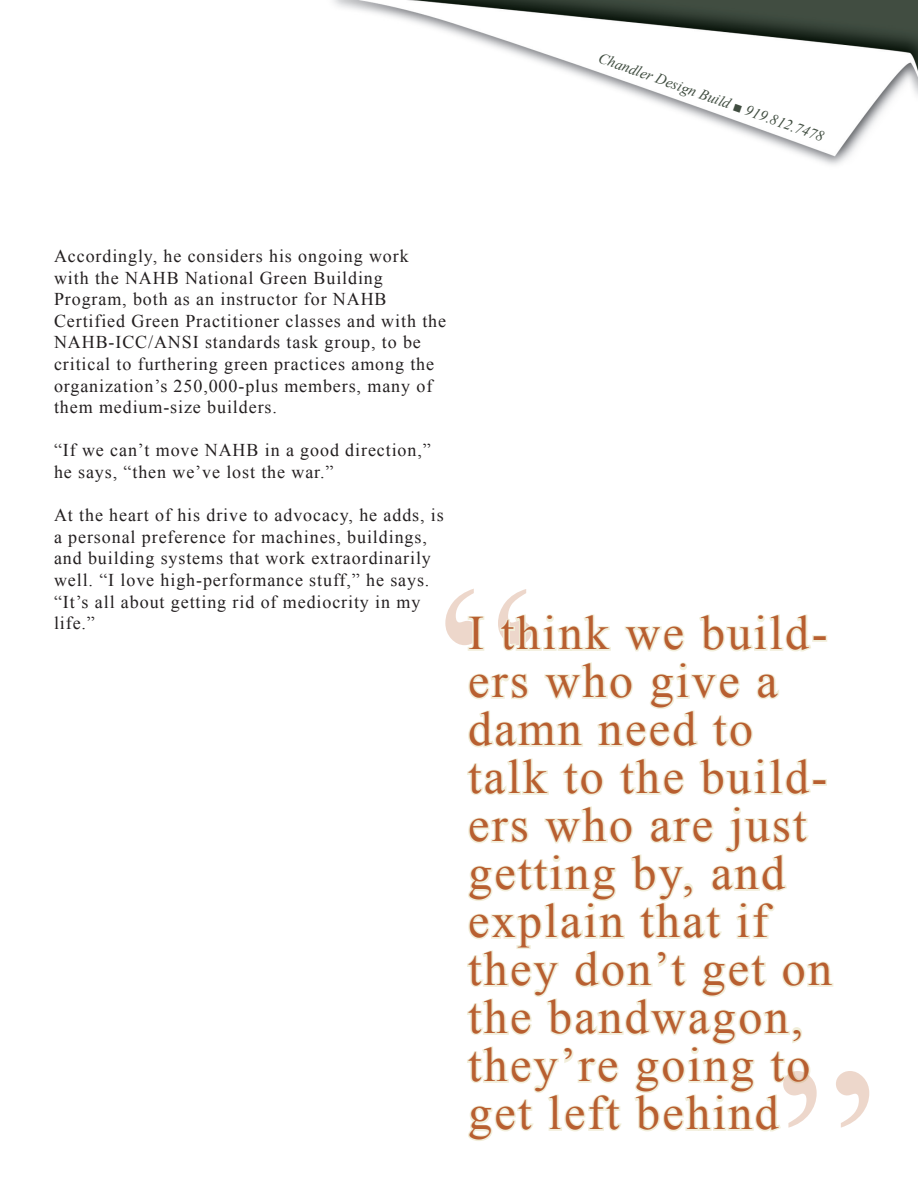
<style>
.page{position:relative;width:918px;height:1188px;background:#fff}
.page>*{position:absolute;margin:0;border:0;box-sizing:border-box;transform-origin:0 0}
.t1{font:225px "Times New Roman";color:#b85f30}
.t2{font:48px/48px "Times New Roman";letter-spacing:.05em;color:#b85f30}
.t3{font:18px/21.6px "Times New Roman";letter-spacing:.05em;color:#231f20}
.t4{font:italic 15px "Times New Roman";color:#404d40}
</style>
<div class="page">
<img style="left:333px;top:0;width:585px;height:165px">
<svg style="left:467px;top:616px;width:18px;height:35px"></svg>
<svg style="left:500px;top:614px;width:111px;height:37px"></svg>
<svg style="left:624px;top:625px;width:61px;height:27px"></svg>
<svg style="left:699px;top:614px;width:112px;height:38px"></svg>
<div style="left:812px;top:635px;width:15px;height:7px;border:3px solid #f1eeda"></div>
<svg style="left:468px;top:662px;width:311px;height:86px"></svg>
<svg style="left:467px;top:758px;width:82px;height:37px"></svg>
<svg style="left:563px;top:763px;width:41px;height:33px"></svg>
<svg style="left:619px;top:758px;width:65px;height:38px"></svg>
<svg style="left:699px;top:758px;width:112px;height:38px"></svg>
<div style="left:812px;top:779px;width:15px;height:7px;border:3px solid #f1eeda"></div>
<svg style="left:467px;top:806px;width:367px;height:335px"></svg>
<p class="t4" style="left:603px;top:47px;width:240px;rotate:20deg">Chandler Design Build ■ 919.812.7478</p>
<p class="t3" style="left:54px;top:245px;width:394px">Accordingly, he considers his ongoing work with the NAHB National Green Building Program, both as an instructor for NAHB Certified Green Practitioner classes and with the NAHB-ICC/ANSI standards task group, to be critical to furthering green practices among the organization’s 250,000-plus members, many of them medium-size builders.</p>
<p class="t3" style="left:54px;top:439px;width:378px">“If we can’t move NAHB in a good direction,” he says, “then we’ve lost the war.”</p>
<p class="t3" style="left:54px;top:504px;width:391px">At the heart of his drive to advocacy, he adds, is a personal preference for machines, buildings, and building systems that work extraordinarily well. “I love high-performance stuff,” he says. “It’s all about getting rid of mediocrity in my life.”</p>
<h1 class="t1" style="left:438px;top:514px;width:101px">“</h1>
<h2 class="t2" style="left:468px;top:608px;width:366px">I think we build&shy;ers who give a damn need to talk to the build&shy;ers who are just getting by, and explain that if they don’t get on the bandwagon, they’re going to get left behind</h2>
<h1 class="t1" style="left:776px;top:997px;width:101px">”</h1>
</div>
